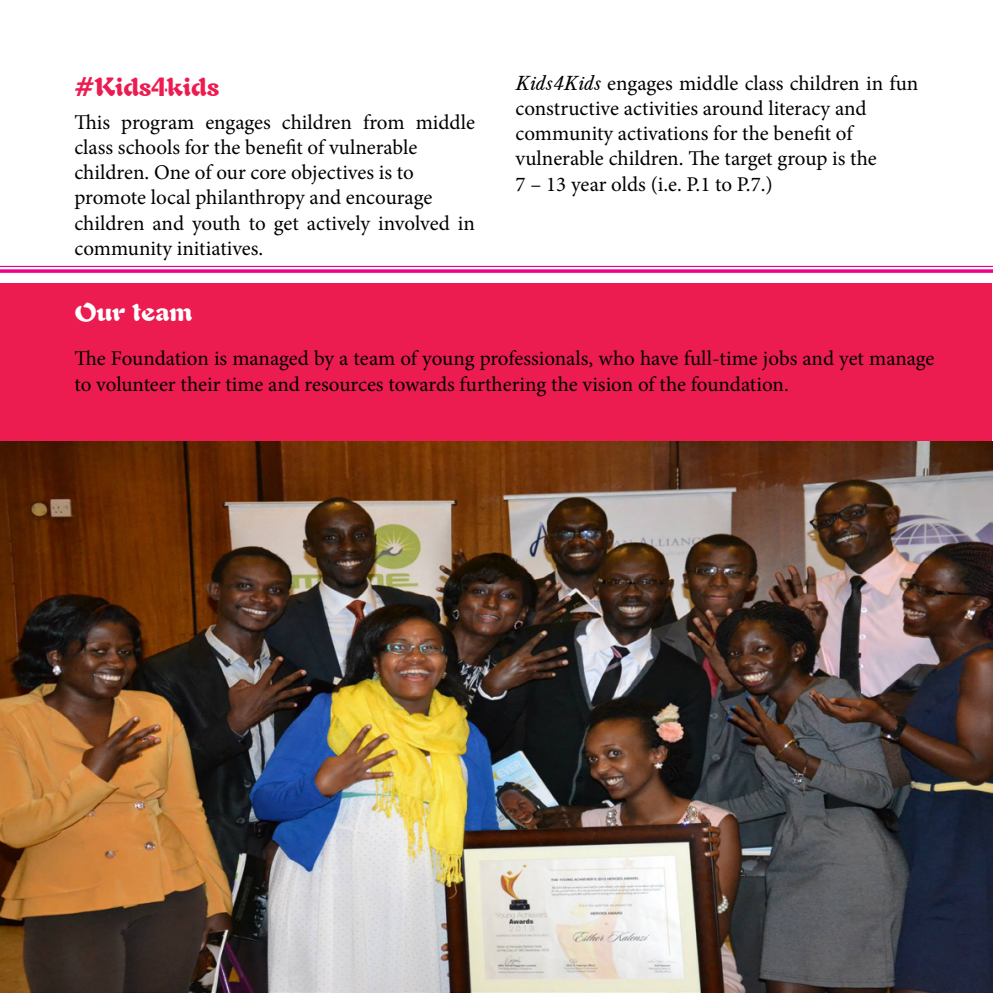
<style>
.page{position:relative;width:993px;height:993px;background:#fff}
.page>*{position:absolute;margin:0;border:0;box-sizing:border-box;transform-origin:0 0}
.t1{font:900 26.25px "Freeform 721 BT";color:#ec1c50}
.t2{font:900 26.25px "Freeform 721 BT";color:#fff}
.t3{font:21px/25.2px "Minion Pro";letter-spacing:-.005em;color:#000}
.s1{font-family:"Baskerville";font-style:italic}
</style>
<div class="page">
<div style="left:1px;top:283px;width:990px;height:162px;background:#ec1c50"></div>
<img style="left:0;top:441px;width:992px;height:551px">
<hr style="left:0;top:266px;width:992px;height:1px;background:#ec008c">
<svg style="left:0;top:269px;width:992px;height:4px;background:#ee1f99"></svg>
<p class="t1" style="left:74px;top:71px;width:146px">#Kids4kids</p>
<p class="t3" style="left:74px;top:109px;width:402px">This program engages children from middle class schools for the benefit of vulnerable children. One of our core objectives is to promote local philanthropy and encourage children and youth to get actively involved in community initiatives.</p>
<p class="t2" style="left:74px;top:295px;width:119px">Our team</p>
<p class="t3" style="left:515px;top:70px;width:404px"><span class="s1">Kids4Kids</span> engages middle class children in fun constructive activities around literacy and community activations for the benefit of vulnerable children. The target group is the<br>7 – 13 year olds (i.e. P.1 to P.7.)</p>
<p class="t3" style="left:74px;top:346px;width:861px">The Foundation is managed by a team of young professionals, who have full-time jobs and yet manage to volunteer their time and resources towards furthering the vision of the foundation.</p>
</div>
